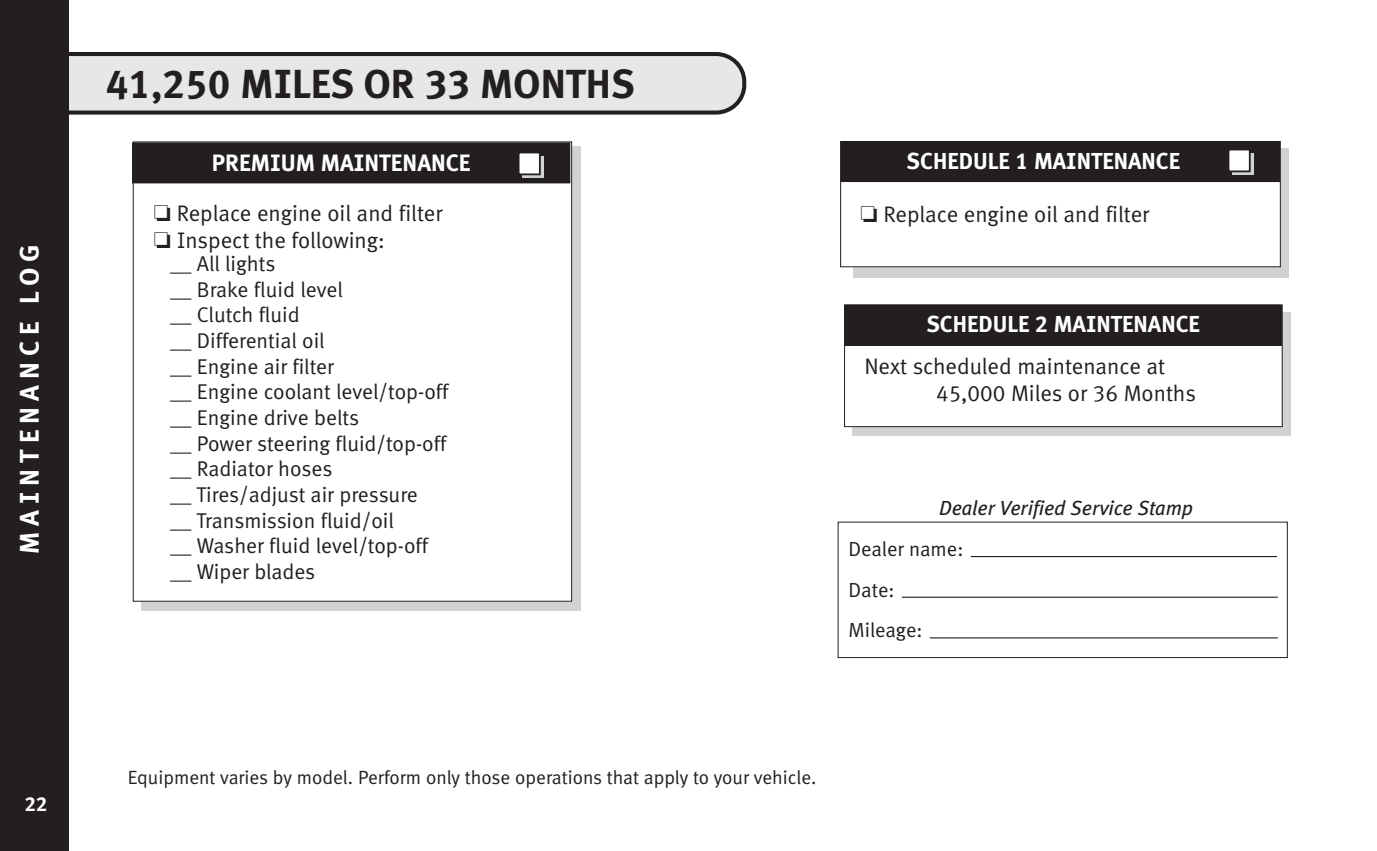
<style>
.page{position:relative;width:1377px;height:851px;background:#fff}
.page>*{position:absolute;margin:0;border:0;box-sizing:border-box;transform-origin:0 0}
.t1{font:700 40.5px "Infiniti Meta";color:#231f20}
.t2{font:700 27px "Infiniti Meta";letter-spacing:.225em;color:#fff}
.t3{font:700 23.62px "Infiniti Meta";color:#fff}
.t4{font:700 22.95px "Infiniti Meta";color:#fff}
.t5{font:22.5px/27px "Infiniti Meta Normal";color:#231f20}
.t6{font:21.38px/25.7px "Infiniti Meta Normal";color:#231f20}
.t7{font:italic 20.47px "Infiniti Meta";color:#231f20}
.t8{font:20.47px/40.7px "Infiniti Meta Normal";letter-spacing:-.005em;color:#231f20}
.t9{font:700 20.25px "Infiniti Meta";color:#fff}
.t10{font:19.12px "Infiniti Meta Normal";color:#231f20}
</style>
<div class="page">
<div style="left:142px;top:146px;width:439px;height:464px;background:#d1d2d4"></div>
<div style="left:133px;top:142px;width:439px;height:459px;background:#fff"></div>
<div style="left:853px;top:312px;width:438px;height:123px;background:#d1d2d4"></div>
<div style="left:845px;top:305px;width:437px;height:121px;background:#fff"></div>
<div style="left:844px;top:304px;width:439px;height:123px;border:1px solid #231f20"></div>
<div style="left:845px;top:305px;width:436px;height:40px;background:#231f20"></div>
<div style="left:844px;top:304px;width:438px;height:41px;border:1px solid #231f20"></div>
<div style="left:133px;top:143px;width:437px;height:40px;background:#231f20"></div>
<div style="left:132px;top:142px;width:438px;height:41px;border:1px solid #231f20"></div>
<div style="left:854px;top:148px;width:435px;height:129px;background:#d1d2d4"></div>
<div style="left:841px;top:141px;width:439px;height:126px;background:#fff"></div>
<div style="left:840px;top:141px;width:441px;height:126px;border:1px solid #231f20"></div>
<div style="left:841px;top:141px;width:438px;height:40px;background:#231f20"></div>
<div style="left:841px;top:141px;width:439px;height:41px;border:1px solid #231f20"></div>
<div style="left:522px;top:156px;width:22px;height:22px;background:linear-gradient(to right,#d1d2d4,#d1d2d4)"></div>
<div style="left:519px;top:152px;width:21px;height:22px;background:#fff"></div>
<div style="left:518px;top:152px;width:23px;height:23px;border:2px solid #231f20"></div>
<div style="left:1232px;top:153px;width:22px;height:22px;background:linear-gradient(to right,#d1d2d4,#d1d2d4)"></div>
<div style="left:1229px;top:149px;width:21px;height:22px;background:#fff"></div>
<div style="left:1228px;top:149px;width:23px;height:23px;border:2px solid #231f20"></div>
<svg style="left:69px;top:52px;width:678px;height:63px"></svg>
<div style="left:0;top:0;width:69px;height:850px;background:#231f20"></div>
<div style="left:838px;top:521px;width:450px;height:137px;border:1px solid #231f20"></div>
<hr style="left:930px;top:637px;width:348px;height:1px;background:#231f20">
<hr style="left:902px;top:596px;width:376px;height:1px;background:#231f20">
<hr style="left:971px;top:556px;width:306px;height:1px;background:#231f20">
<p class="t2" style="left:20px;top:553px;width:311px;rotate:-90deg">MAINTENANCE LOG</p>
<p class="t9" style="left:25px;top:797px;width:24px">22</p>
<h1 class="t1" style="left:106px;top:69px;width:530px">41,250 MILES OR 33 MONTHS</h1>
<p class="t3" style="left:212px;top:154px;width:260px">PREMIUM MAINTENANCE</p>
<p class="t4" style="left:907px;top:153px;width:275px">SCHEDULE 1 MAINTENANCE</p>
<p class="t5" style="left:861px;top:203px;width:290px">❏ Replace engine oil and filter</p>
<p class="t5" style="left:154px;top:202px;width:290px">❏ Replace engine oil and filter ❏ Inspect the following:</p>
<p class="t6" style="left:170px;top:253px;width:280px">__ All lights<br>__ Brake fluid level<br>__ Clutch fluid<br>__ Differential oil<br>__ Engine air filter<br>__ Engine coolant level/top-off __ Engine drive belts<br>__ Power steering fluid/top-off __ Radiator hoses<br>__ Tires/adjust air pressure<br>__ Transmission fluid/oil<br>__ Washer fluid level/top-off __ Wiper blades</p>
<p class="t4" style="left:926px;top:316px;width:275px">SCHEDULE 2 MAINTENANCE</p>
<p class="t5" style="left:936px;top:354px;width:262px;text-indent:-72px">Next scheduled maintenance at<br>45,000 Miles or 36 Months</p>
<p class="t7" style="left:939px;top:501px;width:256px">Dealer Verified Service Stamp</p>
<p class="t8" style="left:849px;top:530px;width:116px">Dealer name:<br>Date:<br>Mileage:</p>
<p class="t10" style="left:128px;top:770px;width:690px">Equipment varies by model. Perform only those operations that apply to your vehicle.</p>
</div>
